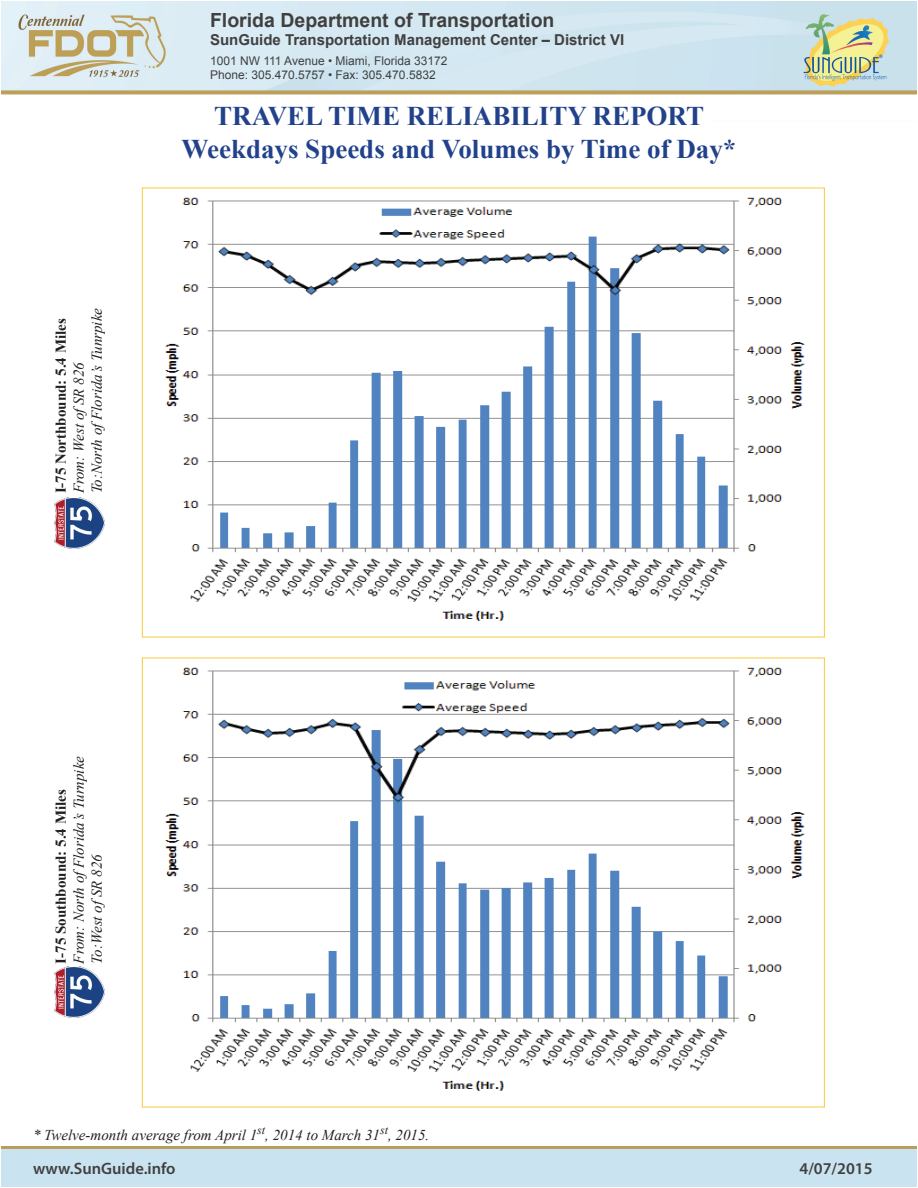
<style>
.page{position:relative;width:918px;height:1188px;background:#fff}
.page>*{position:absolute;margin:0;border:0;box-sizing:border-box;transform-origin:0 0}
.t1{font:700 27px "Times New Roman";color:#21428b}
.t2{font:700 19.5px "Arial";color:#404040}
.t3{font:600 16.5px "Myriad Pro";color:#404040}
.t4{font:italic 15px/18px "Times New Roman";color:#231f20}
.t5{font:700 15px "Arial";color:#404040}
.t6{font:700 15px "Times New Roman";color:#231f20}
.t7{font:12px/14.4px "Arial";color:#404040}
</style>
<div class="page">
<img style="left:2px;top:1px;width:914px;height:94px">
<div style="left:2px;top:1147px;width:914px;height:39px;background:#cae3f0"></div>
<img style="left:54px;top:497px;width:51px;height:51px">
<img style="left:54px;top:967px;width:51px;height:50px">
<img style="left:164px;top:197px;width:641px;height:424px">
<img style="left:164px;top:667px;width:641px;height:424px">
<h2 class="t2" style="left:210px;top:7px;width:346px">Florida Department of Transportation</h2>
<p class="t5" style="left:210px;top:30px;width:416px">SunGuide Transportation Management Center – District VI</p>
<p class="t7" style="left:210px;top:53px;width:239px">1001 NW 111 Avenue • Miami, Florida 33172<br>Phone: 305.470.5757 • Fax: 305.470.5832</p>
<h1 class="t1" style="left:214px;top:97px;width:491px">TRAVEL TIME RELIABILITY REPORT</h1>
<p class="t6" style="left:51px;top:493px;width:177px;rotate:-90deg">I-75 Northbound: 5.4 Miles</p>
<p class="t4" style="left:70px;top:493px;width:187px;rotate:-90deg">From: West ofSR 826<br>To:North ofFlorida’s Tunrpike</p>
<h1 class="t1" style="left:182px;top:130px;width:556px">Weekdays Speeds and Volumes by Time of Day*</h1>
<p class="t4" style="left:70px;top:964px;width:209px;rotate:-90deg">From: North ofFlorida’s Turnpike<br>To:West ofSR 826</p>
<p class="t6" style="left:51px;top:964px;width:176px;rotate:-90deg">I-75 Southbound: 5.4 Miles</p>
<p class="t4" style="left:33px;top:1126px;width:398px">* Twelve-month average from April 1<sup>st</sup>, 2014 to March 31<sup>st</sup>, 2015.</p>
<p class="t3" style="left:33px;top:1158px;width:144px">www.SunGuide.info</p>
<p class="t3" style="left:800px;top:1158px;width:75px">4/07/2015</p>
</div>
